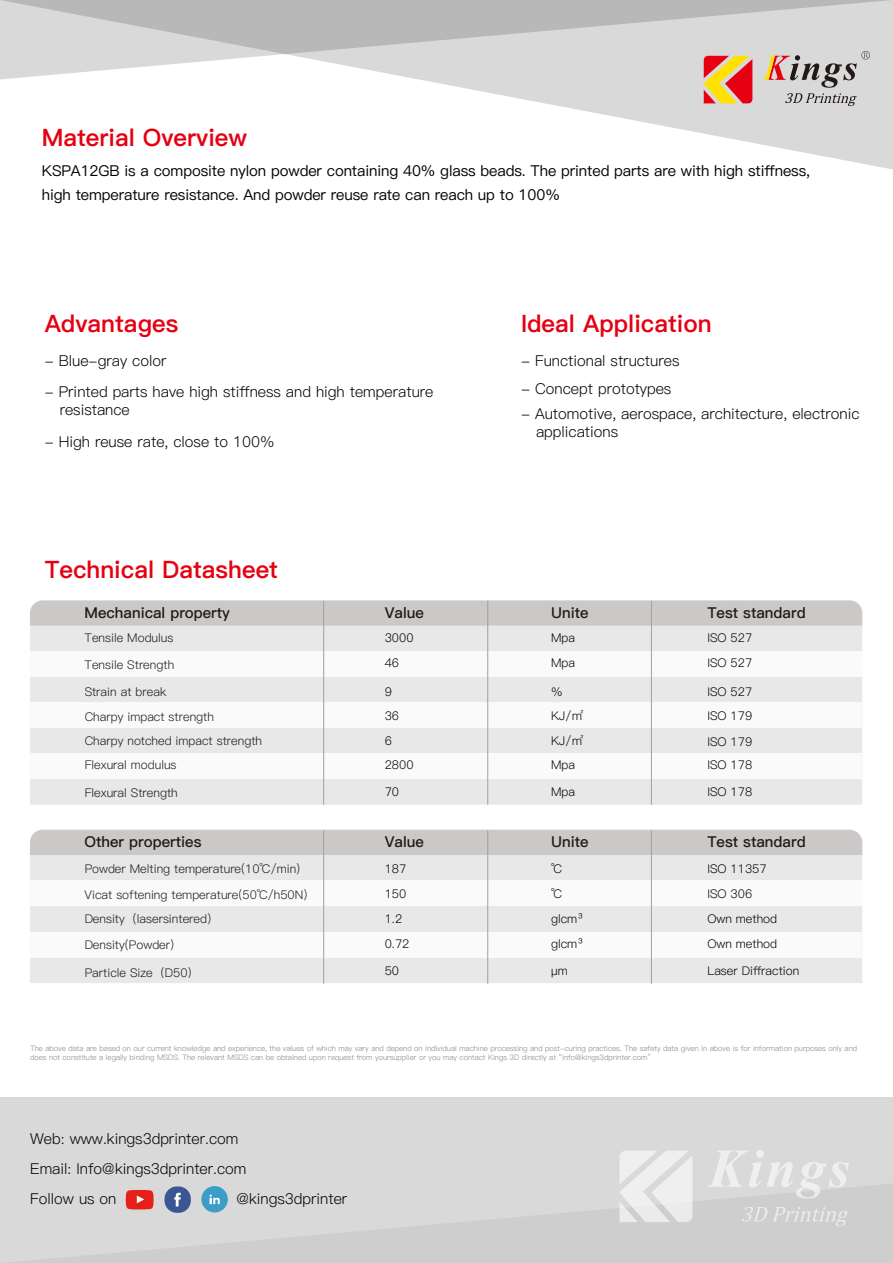
<style>
.page{position:relative;width:893px;height:1263px;background:#fff}
.page>*{position:absolute;margin:0;border:0;box-sizing:border-box;transform-origin:0 0}
.t1{font:24px "Ping Fang SC Heavy";color:#e60012}
.t2{font:15px/18px "Ping Fang SC Regular";color:#040000}
.t3{font:15px/24px "Ping Fang SC Medium";letter-spacing:-.005em;color:#040000}
.t4{font:15px "Ping Fang SC Bold";color:#221815}
.t5{font:12px/24.8px "Ping Fang SC Regular";color:#040000}
.t6{font:7.5px/9px "Ping Fang SC Regular";color:#898989}
</style>
<div class="page">
<div style="left:30px;top:626px;width:832px;height:179px;background:#e9e8e8"></div>
<svg style="left:0;top:0;width:893px;height:170px"></svg>
<svg style="left:30px;top:600px;width:832px;height:26px;background:#cccac9"></svg>
<div style="left:0;top:1097px;width:893px;height:166px;background:#d9d9d9"></div>
<svg style="left:11px;top:1183px;width:882px;height:80px;fill:#cecece"></svg>
<svg style="left:201px;top:1186px;width:27px;height:26px"></svg>
<div style="left:165px;top:1186px;width:26px;height:27px;background:#3b5693;border-radius:12px"></div>
<svg style="left:174px;top:1193px;width:7px;height:13px"></svg>
<svg style="left:126px;top:1190px;width:28px;height:19px"></svg>
<svg style="left:619px;top:1151px;width:73px;height:71px"></svg>
<svg style="left:707px;top:1150px;width:142px;height:48px"></svg>
<svg style="left:742px;top:1207px;width:107px;height:19px"></svg>
<svg style="left:703px;top:56px;width:49px;height:47px;background:#ea7a39"></svg>
<svg style="left:762px;top:51px;width:108px;height:55px;background:#c2b9b6"></svg>
<div style="left:29px;top:754px;width:833px;height:25px;background:#fff"></div>
<div style="left:29px;top:702px;width:833px;height:26px;background:#fff"></div>
<div style="left:30px;top:651px;width:832px;height:26px;background:#fff"></div>
<hr style="left:651px;top:601px;width:1px;height:204px;background:#9fa0a0">
<hr style="left:487px;top:601px;width:1px;height:204px;background:#9fa0a0">
<hr style="left:323px;top:601px;width:1px;height:204px;background:#9fa0a0">
<div style="left:30px;top:855px;width:832px;height:128px;background:#e9e8e8"></div>
<div style="left:30px;top:829px;width:832px;height:26px;background:#cbc9c8"></div>
<div style="left:29px;top:932px;width:833px;height:25px;background:#fff"></div>
<div style="left:30px;top:881px;width:832px;height:25px;background:#fff"></div>
<hr style="left:651px;top:830px;width:1px;height:154px;background:#9fa0a0">
<hr style="left:487px;top:830px;width:1px;height:154px;background:#9fa0a0">
<hr style="left:323px;top:830px;width:1px;height:154px;background:#9fa0a0">
<h1 class="t1" style="left:42px;top:123px;width:207px">Material Overview</h1>
<p class="t3" style="left:42px;top:159px;width:770px">KSPA12GB is a composite nylon powder containing 40% glass beads. The printed parts are with high stiffness, high temperature resistance. And powder reuse rate can reach up to 100%</p>
<h1 class="t1" style="left:45px;top:309px;width:135px">Advantages</h1>
<p class="t2" style="left:45px;top:352px;width:123px">- Blue-gray color</p>
<p class="t2" style="left:60px;top:383px;width:375px;text-indent:-15px">- Printed parts have high stiffness and high temperature resistance</p>
<p class="t2" style="left:45px;top:433px;width:231px">- High reuse rate, close to 100%</p>
<h1 class="t1" style="left:45px;top:555px;width:235px">Technical Datasheet</h1>
<h1 class="t1" style="left:521px;top:309px;width:192px">Ideal Application</h1>
<p class="t2" style="left:521px;top:352px;width:160px">- Functional structures</p>
<p class="t2" style="left:521px;top:380px;width:152px">- Concept prototypes</p>
<p class="t2" style="left:536px;top:405px;width:325px;text-indent:-15px">- Automotive, aerospace, architecture, electronic applications</p>
<p class="t4" style="left:85px;top:603px;width:147px">Mechanical property</p>
<p class="t4" style="left:385px;top:603px;width:41px">Value</p>
<p class="t4" style="left:551px;top:603px;width:39px">Unite</p>
<p class="t4" style="left:707px;top:603px;width:100px">Test standard</p>
<p class="t5" style="left:85px;top:625px;width:91px;line-height:26.2px">Tensile Modulus<br>Tensile Strength</p>
<p class="t5" style="left:85px;top:679px;width:131px;line-height:25.7px">Strain at break<br>Charpy impact strength</p>
<p class="t5" style="left:85px;top:729px;width:179px;line-height:23.5px">Charpy notched impact strength<br>Flexural modulus</p>
<p class="t5" style="left:85px;top:780px;width:95px">Flexural Strength</p>
<p class="t5" style="left:385px;top:626px;width:30px">3000<br>46</p>
<p class="t5" style="left:385px;top:680px;width:16px;line-height:23.9px">9<br>36</p>
<p class="t5" style="left:385px;top:729px;width:30px;line-height:23.9px">6<br>2800</p>
<p class="t5" style="left:385px;top:780px;width:16px">70</p>
<p class="t5" style="left:551px;top:626px;width:25px">Mpa<br>Mpa</p>
<p class="t5" style="left:551px;top:679px;width:13px">%</p>
<p class="t5" style="left:551px;top:704px;width:34px">KJ/㎡<br>KJ/㎡</p>
<p class="t5" style="left:707px;top:626px;width:46px">ISO 527<br>ISO 527</p>
<p class="t5" style="left:707px;top:679px;width:46px">ISO 527</p>
<p class="t5" style="left:707px;top:704px;width:46px">ISO 179</p>
<p class="t5" style="left:707px;top:729px;width:46px">ISO 179</p>
<p class="t5" style="left:551px;top:752px;width:25px">Mpa</p>
<p class="t5" style="left:707px;top:752px;width:46px">ISO 178</p>
<p class="t5" style="left:551px;top:780px;width:25px">Mpa</p>
<p class="t5" style="left:707px;top:780px;width:46px">ISO 178</p>
<p class="t4" style="left:85px;top:832px;width:118px">Other properties</p>
<p class="t4" style="left:385px;top:832px;width:41px">Value</p>
<p class="t4" style="left:551px;top:832px;width:39px">Unite</p>
<p class="t4" style="left:707px;top:832px;width:100px">Test standard</p>
<p class="t5" style="left:85px;top:856px;width:224px;line-height:26px">Powder Melting temperature(10℃/min)<br>Vicat softening temperature(50℃/h50N)</p>
<p class="t5" style="left:551px;top:857px;width:13px">℃ ℃</p>
<p class="t5" style="left:707px;top:857px;width:61px">ISO 11357<br>ISO 306</p>
<p class="t5" style="left:385px;top:857px;width:23px">187<br>150</p>
<p class="t5" style="left:85px;top:906px;width:136px;line-height:26.1px">Density（lasersintered）<br>Density(Powder)</p>
<p class="t5" style="left:551px;top:907px;width:34px">glcm³ glcm³</p>
<p class="t5" style="left:707px;top:907px;width:71px">Own method<br>Own method</p>
<p class="t5" style="left:385px;top:907px;width:26px">1.2<br>0.72</p>
<p class="t5" style="left:85px;top:960px;width:116px">Particle Size（D50）</p>
<p class="t5" style="left:385px;top:958px;width:16px">50</p>
<p class="t5" style="left:551px;top:958px;width:18px">μm</p>
<p class="t5" style="left:707px;top:958px;width:94px">Laser Diffraction</p>
<p class="t6" style="left:30px;top:1043px;width:828px">The above data are based on our current knowledge and experience, the values of which may vary and depend on individual machine processing and post-curing practices. The safety data given in above is for information purposes only and does not constitute a legally binding MSDS. The relevant MSDS can be obtained upon request from yoursupplier or you may contact Kings 3D directly at “info@kings3dprinter.com”</p>
<p class="t2" style="left:30px;top:1123px;width:218px;line-height:30px">Web: www.kings3dprinter.com<br>Email: Info@kings3dprinter.com<br>Follow us on</p>
<p class="t2" style="left:236px;top:1189px;width:113px">@kings3dprinter</p>
</div>
